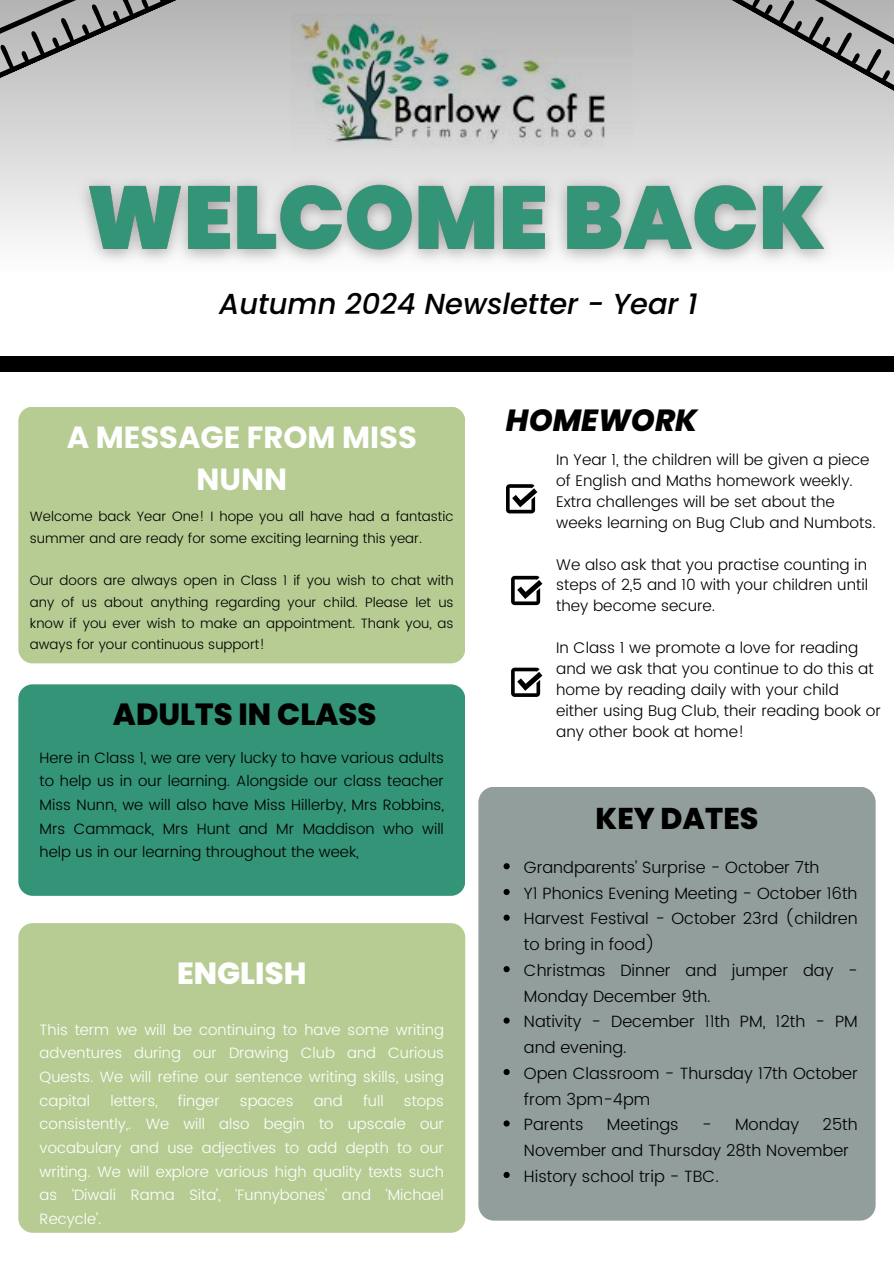
<style>
.page{position:relative;width:894px;height:1264px;background:#fff}
.page>*{position:absolute;margin:0;border:0;box-sizing:border-box;transform-origin:0 0}
.t1{font:700 30.6px/42.8px "Poppins";color:#fff;text-align:center}
.t2{font:800 30.6px "Poppins";color:#000}
.t3{font:italic 800 30.6px "Poppins";color:#000}
.t4{font:800 30.6px "Poppins";color:#fff}
.t5{font:800 30px "Poppins";color:#000}
.t6{font:italic 500 28.95px "Poppins";color:#000}
.t7{font:300 16.35px/25.7px "Poppins";color:#000}
.t8{font:300 15.45px/20.9px "Poppins";color:#000}
.t9{font:300 15px/23.7px "Poppins";color:#fff;text-align:justify}
.t10{font:300 15px/23.7px "Poppins";color:#000;text-align:justify}
.t11{font:300 13.5px/21.3px "Poppins";color:#000}
</style>
<div class="page">
<div style="left:18px;top:406px;width:447px;height:257px;background:#b6cc93;border-radius:14px"></div>
<div style="left:18px;top:684px;width:447px;height:211px;background:#349477;border-radius:14px"></div>
<div style="left:478px;top:786px;width:397px;height:434px;background:#919e9b;border-radius:16px"></div>
<div style="left:18px;top:923px;width:447px;height:309px;background:#b6cc93;border-radius:14px"></div>
<svg style="left:0;top:0;width:893px;height:240px;background:#c1c4c3"></svg>
<svg style="left:506px;top:484px;width:31px;height:29px"></svg>
<svg style="left:511px;top:576px;width:31px;height:29px"></svg>
<svg style="left:511px;top:667px;width:31px;height:30px"></svg>
<div style="left:0;top:356px;width:893px;height:16px;background:#000"></div>
<svg style="left:0;top:0;width:259px;height:108px;background:#b4b4b4"></svg>
<svg style="left:632px;top:0;width:261px;height:119px;background:#b6b6b6"></svg>
<svg style="left:503px;top:863px;width:6px;height:6px"></svg>
<svg style="left:503px;top:889px;width:6px;height:6px"></svg>
<svg style="left:503px;top:914px;width:6px;height:6px"></svg>
<svg style="left:503px;top:966px;width:6px;height:6px"></svg>
<svg style="left:503px;top:1017px;width:6px;height:6px"></svg>
<svg style="left:503px;top:1069px;width:6px;height:6px"></svg>
<svg style="left:503px;top:1120px;width:6px;height:6px"></svg>
<svg style="left:503px;top:1171px;width:6px;height:6px"></svg>
<img style="left:67px;top:157px;width:779px;height:104px">
<h4 class="t6" style="left:219px;top:284px;width:479px">Autumn 2024 Newsletter - Year 1</h4>
<h4 class="t1" style="left:67px;top:415px;width:351px">A MESSAGE FROM MISS<br>NUNN</h4>
<p class="t11" style="left:30px;top:506px;width:425px">Welcome back Year One! I hope you all have had a fantastic summer and are ready for some exciting learning this year.</p>
<p class="t11" style="left:30px;top:570px;width:425px;text-align:justify">Our doors are always open in Class 1 if you wish to chat with any of us about anything regarding your child. Please let us know if you ever wish to make an appointment. Thank you, as aways for your continuous support!</p>
<p class="t2" style="left:113px;top:692px;width:265px">ADULTS IN CLASS</p>
<p class="t10" style="left:40px;top:745px;width:405px">Here in Class 1, we are very lucky to have various adults to help us in our learning. Alongside our class teacher Miss Nunn, we will also have Miss Hillerby, Mrs Robbins, Mrs Cammack, Mrs Hunt and Mr Maddison who will help us in our learning throughout the week,</p>
<p class="t4" style="left:177px;top:951px;width:131px">ENGLISH</p>
<p class="t9" style="left:40px;top:1017px;width:405px">This term we will be continuing to have some writing adventures during our Drawing Club and Curious Quests. We will refine our sentence writing skills, using capital</p>
<p class="t9" style="left:110px;top:1088px;width:49px">letters,</p>
<p class="t9" style="left:178px;top:1088px;width:43px">finger</p>
<p class="t9" style="left:240px;top:1088px;width:55px">spaces</p>
<p class="t9" style="left:313px;top:1088px;width:30px">and</p>
<p class="t9" style="left:363px;top:1088px;width:22px">full</p>
<p class="t9" style="left:40px;top:1088px;width:405px;text-indent:364px">stops consistently,. We will also begin to upscale our vocabulary and use adjectives to add depth to our writing. We will explore various high quality texts such as ‘Diwali Rama Sita’, ‘Funnybones’ and ‘Michael Recycle’.</p>
<h2 class="t3" style="left:506px;top:399px;width:193px">HOMEWORK</h2>
<h4 class="t8" style="left:556px;top:449px;width:321px">In Year 1, the children will be given a piece of English and Maths homework weekly.<br>Extra challenges will be set about the weeks learning on Bug Club and Numbots.</h4>
<h4 class="t8" style="left:556px;top:554px;width:313px;text-align:justify">We also ask that you practise counting in steps of 2,5 and 10 with your children until they become secure.</h4>
<h2 class="t8" style="left:556px;top:637px;width:326px">In Class 1 we promote a love for reading and we ask that you continue to do this at home by reading daily with your child either using Bug Club, their reading book or any other book at home!</h2>
<p class="t5" style="left:595px;top:798px;width:164px">KEY DATES</p>
<p class="t7" style="left:524px;top:854px;width:297px">Grandparents’ Surprise - October 7th</p>
<h3 class="t7" style="left:524px;top:880px;width:335px">Y1 Phonics Evening Meeting - October 16th</h3>
<h2 class="t7" style="left:524px;top:906px;width:335px">Harvest Festival - October 23rd (children to bring in food)</h2>
<p class="t7" style="left:524px;top:957px;width:335px">Christmas Dinner and jumper day -<br>Monday December 9th.</p>
<p class="t7" style="left:524px;top:1008px;width:335px">Nativity - December 11th PM, 12th - PM and evening.</p>
<h2 class="t7" style="left:524px;top:1060px;width:335px">Open Classroom - Thursday 17th October from 3pm-4pm</h2>
<h4 class="t7" style="left:524px;top:1111px;width:61px">Parents</h4>
<h4 class="t7" style="left:606px;top:1111px;width:73px">Meetings</h4>
<h4 class="t7" style="left:701px;top:1111px;width:99px">- Monday</h4>
<h4 class="t7" style="left:524px;top:1111px;width:335px;text-indent:298px">25th<br>November and Thursday 28th November</h4>
<h2 class="t7" style="left:524px;top:1163px;width:196px">History school trip - TBC.</h2>
</div>
